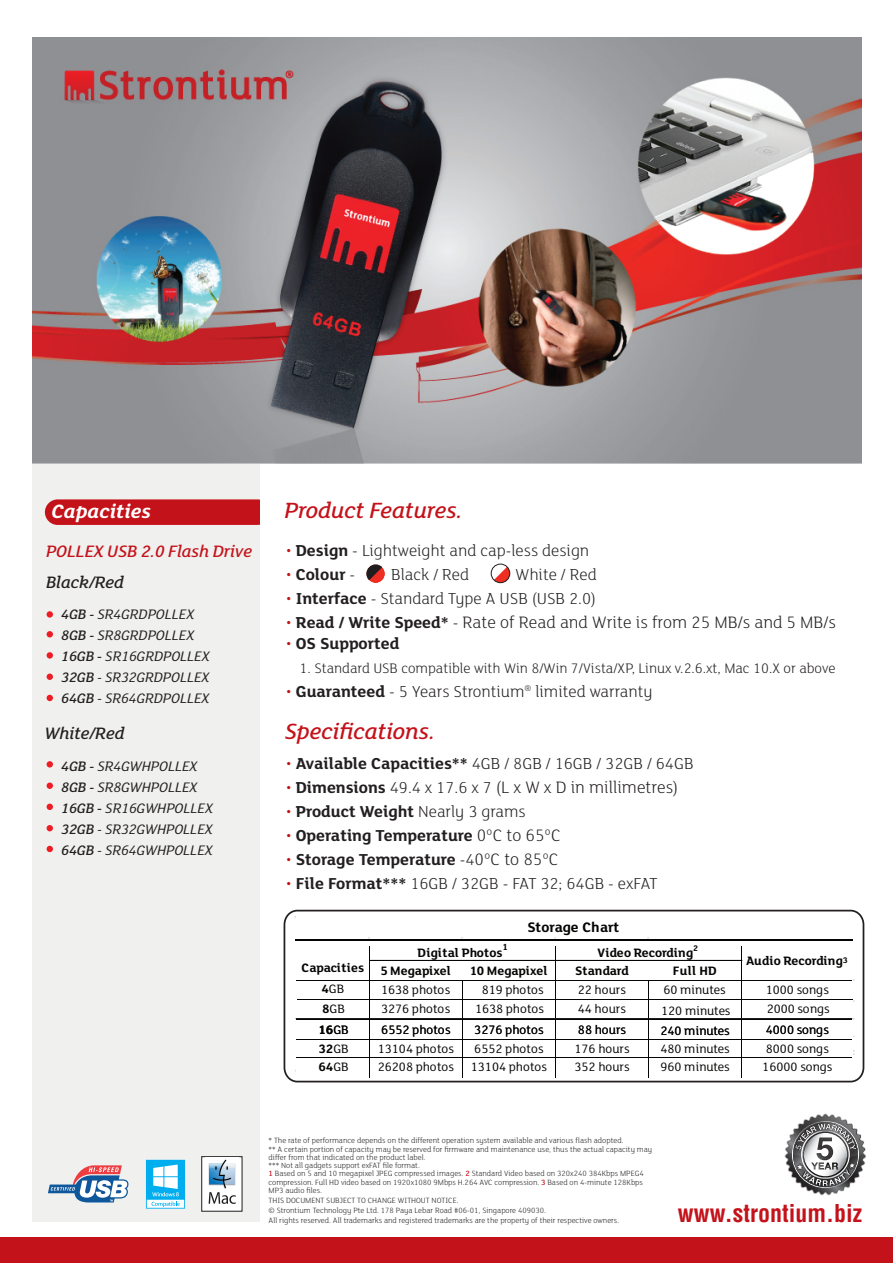
<style>
.page{position:relative;width:893px;height:1263px;background:#fff}
.page>*{position:absolute;margin:0;border:0;box-sizing:border-box;transform-origin:0 0}
.t1{font:italic 500 24px "FS Lola";color:#c4121a}
.t2{font:700 condensed 24px "Helvetica";color:#c4121a}
.t3{font:italic 700 21px "FS Lola";color:#fff}
.t4{font:300 18px "FS Lola";color:#231f20}
.t5{font:italic 500 18px "FS Lola";color:#c4121a}
.t6{font:italic 500 18px "FS Lola";color:#231f20}
.t7{font:300 17.25px "FS Lola";color:#231f20}
.t8{font:700 17.25px "FS Lola";color:#231f20}
.t9{font:italic 15px/21px "FS Lola";color:#231f20}
.t10{font:300 15px "FS Lola";color:#231f20}
.t11{font:700 15px "FS Lola";letter-spacing:-.01em;color:#050504}
.t12{font:13.2px/19.2px "FS Lola";letter-spacing:.005em;color:#050504}
.t13{font:700 13.2px/19.2px "FS Lola";letter-spacing:.005em;color:#050504}
.t14{font:700 9.75px "FS Lola";color:#050504}
.t15{font:700 8.85px "FS Lola";color:#050504}
.t16{font:300 8.25px/8.2px "FS Lola";color:#231f20}
.s1{color:#c4121a}
.s2{font-weight:700}
.s3{font-weight:300;color:#c4121a}
.s4{font-weight:300}
.s5{font-size:17.25px;color:#c4121a}
.s6{font-weight:700;font-size:17.25px}
.s7{font-size:17.25px}
.s8{font-weight:300;font-size:18px}
.s9{font-weight:500}
.s10{font-size:8.85px}
.s11{font-weight:400}
.s12{font-weight:500;color:#c4121a}
</style>
<div class="page">
<div style="left:32px;top:462px;width:228px;height:760px;background:#f0f0ef"></div>
<div style="left:47px;top:611px;width:6px;height:7px;background:#ee1d23;border-radius:50%"></div>
<svg style="left:47px;top:631px;width:6px;height:6px"></svg>
<svg style="left:47px;top:652px;width:6px;height:6px"></svg>
<div style="left:0;top:1238px;width:893px;height:25px;background:#c4121a"></div>
<div style="left:47px;top:673px;width:6px;height:7px;background:#ee1d23;border-radius:50%"></div>
<svg style="left:47px;top:761px;width:6px;height:6px"></svg>
<div style="left:47px;top:782px;width:6px;height:7px;background:#ee1d23;border-radius:50%"></div>
<svg style="left:47px;top:804px;width:6px;height:6px"></svg>
<svg style="left:47px;top:825px;width:6px;height:6px"></svg>
<svg style="left:47px;top:695px;width:6px;height:6px"></svg>
<svg style="left:47px;top:846px;width:6px;height:6px"></svg>
<svg style="left:45px;top:499px;width:215px;height:26px;background:#c51820"></svg>
<div style="left:201px;top:1156px;width:41px;height:55px;background:#fff;border:1px solid #211e1e"></div>
<svg style="left:209px;top:1192px;width:27px;height:12px"></svg>
<img style="left:208px;top:1159px;width:28px;height:30px">
<svg style="left:146px;top:1160px;width:39px;height:48px"></svg>
<img style="left:784px;top:1114px;width:50px;height:81px">
<svg style="left:786px;top:1115px;width:80px;height:79px"></svg>
<svg style="left:48px;top:1165px;width:80px;height:37px"></svg>
<svg style="left:366px;top:564px;width:19px;height:19px"></svg>
<svg style="left:366px;top:564px;width:18px;height:18px"></svg>
<img style="left:32px;top:38px;width:830px;height:425px">
<svg style="left:490px;top:563px;width:19px;height:19px"></svg>
<div style="left:491px;top:564px;width:19px;height:19px;border:1px solid #201d1e;border-radius:50%"></div>
<hr style="left:295px;top:939px;width:558px;height:2px;background:#050504">
<hr style="left:370px;top:960px;width:372px;height:1px;background:#050504">
<hr style="left:296px;top:1018px;width:556px;height:1px;background:#050504">
<hr style="left:296px;top:1039px;width:556px;height:1px;background:#050504">
<hr style="left:296px;top:1057px;width:556px;height:1px;background:#050504">
<hr style="left:369px;top:946px;width:1px;height:132px;background:#050504">
<hr style="left:462px;top:980px;width:1px;height:98px;background:#050504">
<hr style="left:555px;top:946px;width:1px;height:132px;background:#050504">
<hr style="left:648px;top:980px;width:1px;height:98px;background:#050504">
<hr style="left:741px;top:946px;width:1px;height:132px;background:#050504">
<div style="left:284px;top:910px;width:580px;height:172px;border:2px solid #231f20;border-radius:13px"></div>
<hr style="left:297px;top:999px;width:556px;height:1px;background:#050504">
<hr style="left:296px;top:980px;width:556px;height:1px;background:#050504">
<h1 class="t1" style="left:284px;top:494px;width:180px">Product Features.</h1>
<h2 class="t3" style="left:52px;top:497px;width:101px">Capacities</h2>
<h3 class="t5" style="left:46px;top:539px;width:208px">POLLEX USB 2.0 Flash Drive</h3>
<h3 class="t7" style="left:286px;top:539px;width:305px"><span class="s1">•</span> <span class="s2">Design</span> - Lightweight and cap-less design</h3>
<h3 class="t8" style="left:286px;top:562px;width:71px"><span class="s3">•</span> Colour <span class="s4">-</span></h3>
<h3 class="t7" style="left:286px;top:587px;width:312px"><span class="s1">•</span> <span class="s2">Interface</span> - Standard Type A USB (USB 2.0)</h3>
<h3 class="t4" style="left:286px;top:610px;width:552px"><span class="s5">•</span> <span class="s6">Read / Write Speed*</span> <span class="s7">-</span> Rate of Read and Write is from 25 MB/s and 5 MB/s</h3>
<h3 class="t8" style="left:286px;top:631px;width:115px"><span class="s3">•</span> OS Supported</h3>
<h3 class="t10" style="left:300px;top:658px;width:537px">1. Standard USB compatible with Win 8/Win 7/Vista/XP, Linux v.2.6.xt, Mac 10.X or above</h3>
<h3 class="t7" style="left:286px;top:680px;width:368px"><span class="s1">•</span> <span class="s2">Guaranteed</span> - 5 Years Strontium<sup>®</sup> limited warranty</h3>
<h1 class="t1" style="left:285px;top:715px;width:152px">Specifications.</h1>
<h3 class="t7" style="left:286px;top:752px;width:409px"><span class="s1">•</span> <span class="s2">Available Capacities**</span> 4GB / 8GB / 16GB / 32GB / 64GB</h3>
<h3 class="t4" style="left:286px;top:775px;width:394px"><span class="s5">•</span> <span class="s6">Dimensions</span> <span class="s7">49.4 x 17.6 x 7</span> (L x W x D in millimetres)</h3>
<h3 class="t8" style="left:286px;top:799px;width:241px"><span class="s3">•</span> Product Weight <span class="s4">Nearly 3 grams</span></h3>
<h3 class="t8" style="left:286px;top:823px;width:276px"><span class="s3">•</span> Operating Temperature <span class="s8">0ºC to 65ºC</span></h3>
<h3 class="t8" style="left:286px;top:847px;width:274px"><span class="s3">•</span> Storage Temperature <span class="s4">-4</span><span class="s8">0ºC to 85ºC</span></h3>
<h3 class="t7" style="left:286px;top:872px;width:373px"><span class="s1">•</span> <span class="s2">File Format***</span> 16GB / 32GB - FAT 32; 64GB - exFAT</h3>
<h3 class="t7" style="left:391px;top:563px;width:79px">Black / Red</h3>
<h3 class="t7" style="left:515px;top:563px;width:83px">White / Red</h3>
<h3 class="t6" style="left:46px;top:570px;width:79px">Black/Red</h3>
<h3 class="t9" style="left:61px;top:603px;width:150px"><span class="s9">4GB -</span> SR4GRDPOLLEX<br><span class="s9">8GB -</span> SR8GRDPOLLEX<br><span class="s9">16GB -</span> SR16GRDPOLLEX<br><span class="s9">32GB</span> - SR32GRDPOLLEX<br><span class="s9">64GB</span> - SR64GRDPOLLEX</h3>
<h3 class="t6" style="left:45px;top:721px;width:81px">White/Red</h3>
<h3 class="t9" style="left:61px;top:754px;width:153px"><span class="s9">4GB -</span> SR4GWHPOLLEX<br><span class="s9">8GB -</span> SR8GWHPOLLEX<br><span class="s9">16GB -</span> SR16GWHPOLLEX<br><span class="s9">32GB</span> - SR32GWHPOLLEX<br><span class="s9">64GB</span> - SR64GWHPOLLEX</h3>
<h3 class="t13" style="left:301px;top:957px;width:64px">Capacities</h3>
<p class="t14" style="left:503px;top:940px;width:7px">1</p>
<h3 class="t13" style="left:418px;top:942px;width:86px">Digital Photos</h3>
<h3 class="t11" style="left:527px;top:917px;width:93px">Storage Chart</h3>
<h3 class="t13" style="left:597px;top:942px;width:97px">Video Recording</h3>
<p class="t15" style="left:693px;top:942px;width:6px">2</p>
<h3 class="t13" style="left:380px;top:960px;width:72px">5 Megapixel</h3>
<h3 class="t13" style="left:470px;top:960px;width:79px">10 Megapixel</h3>
<h3 class="t13" style="left:575px;top:960px;width:55px">Standard</h3>
<h3 class="t13" style="left:673px;top:960px;width:45px">Full HD</h3>
<h3 class="t13" style="left:746px;top:950px;width:103px">Audio Recording<span class="s10">3</span></h3>
<h3 class="t12" style="left:321px;top:979px;width:24px"><span class="s2">4</span>GB</h3>
<h3 class="t12" style="left:381px;top:979px;width:71px">1638 photos</h3>
<h3 class="t12" style="left:482px;top:979px;width:64px">819 photos</h3>
<h3 class="t12" style="left:578px;top:979px;width:50px">22 hours</h3>
<h3 class="t12" style="left:663px;top:979px;width:64px">60 minutes</h3>
<h3 class="t12" style="left:766px;top:979px;width:65px">1000 songs</h3>
<h3 class="t12" style="left:322px;top:998px;width:24px"><span class="s2">8</span>GB</h3>
<h3 class="t12" style="left:381px;top:999px;width:71px">3276 photos</h3>
<h3 class="t12" style="left:475px;top:999px;width:71px">1638 photos</h3>
<h3 class="t12" style="left:578px;top:999px;width:50px">44 hours</h3>
<h3 class="t12" style="left:661px;top:1000px;width:71px">120 minutes</h3>
<h3 class="t12" style="left:767px;top:999px;width:65px">2000 songs</h3>
<h3 class="t13" style="left:318px;top:1019px;width:32px">16<span class="s11">GB<br></span>32<span class="s11">GB</span></h3>
<h3 class="t13" style="left:318px;top:1056px;width:32px">64<span class="s11">GB</span></h3>
<h3 class="t12" style="left:381px;top:1019px;width:71px">6552 photos</h3>
<h3 class="t12" style="left:474px;top:1019px;width:71px">3276 photos</h3>
<h3 class="t12" style="left:578px;top:1019px;width:50px">88 hours</h3>
<h3 class="t12" style="left:660px;top:1021px;width:71px">240 minutes</h3>
<h3 class="t12" style="left:378px;top:1039px;width:78px">13104 photos</h3>
<h3 class="t12" style="left:474px;top:1039px;width:71px">6552 photos</h3>
<h3 class="t12" style="left:574px;top:1039px;width:57px">176 hours</h3>
<h3 class="t12" style="left:660px;top:1039px;width:71px">480 minutes</h3>
<h3 class="t12" style="left:378px;top:1056px;width:171px">26208 photos 13104 photos</h3>
<h3 class="t12" style="left:574px;top:1056px;width:57px">352 hours</h3>
<h3 class="t12" style="left:660px;top:1056px;width:71px">960 minutes</h3>
<h3 class="t12" style="left:766px;top:1019px;width:65px">4000 songs<br>8000 songs</h3>
<h3 class="t12" style="left:762px;top:1056px;width:72px">16000 songs</h3>
<p class="t16" style="left:269px;top:1136px;width:385px">* The rate of performance depends on the different operation system available and various flash adopted.<br>** A certain portion of capacity may be reserved for firmware and maintenance use, thus the actual capacity may differ from that indicated on the product label.<br>*** Not all gadgets support exFAT file format.<br><span class="s12">1</span> Based on 5 and 10 megapixel JPEG compressed images. <span class="s12">2</span> Standard Video based on 320x240 384Kbps MPEG4 compression. Full HD video based on 1920x1080 9Mbps H.264 AVC compression. <span class="s12">3</span> Based on 4-minute 128Kbps MP3 audio files.</p>
<p class="t16" style="left:269px;top:1195px;width:352px;line-height:9.9px">THIS DOCUMENT SUBJECT TO CHANGE WITHOUT NOTICE.<br>© Strontium Technology Pte Ltd. 178 Paya Lebar Road #06-01, Singapore 409030.<br>All rights reserved. All trademarks and registered trademarks are the property of their respective owners.</p>
<h1 class="t2" style="left:678px;top:1198px;width:186px">www.strontium.biz</h1>
</div>
